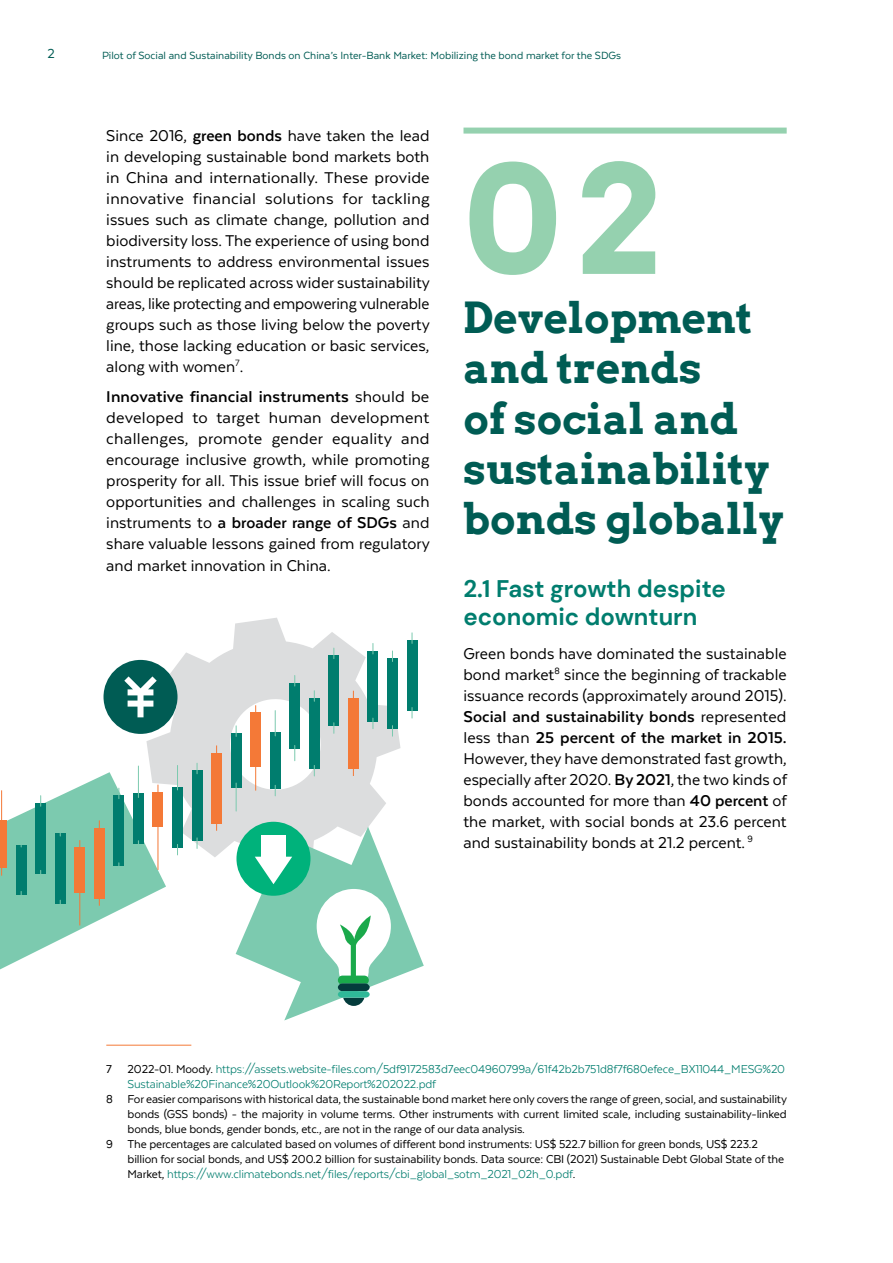
<style>
.page{position:relative;width:893px;height:1263px;background:#fff}
.page>*{position:absolute;margin:0;border:0;box-sizing:border-box;transform-origin:0 0}
.t1{font:700 150px "Arvo";color:#95d1af}
.t2{font:700 42px/50.4px "Arvo";color:#005c54}
.t3{font:700 24px/28.5px "DM Sans";color:#007d6e}
.t4{font:18px/21px "Texta";color:#000;text-align:justify}
.t5{font:15px "Texta";color:#005c54}
.t6{font:13.2px "Texta";letter-spacing:-.01em;color:#000}
.t7{font:13.2px/15px "Texta";letter-spacing:-.01em;color:#007d6e}
.t8{font:12px "Texta";color:#005c54}
.s1{font-weight:700}
.s2{color:#000}
</style>
<div class="page">
<hr style="left:106px;top:1045px;width:85px;height:1px;background:#f47937">
<div style="left:463px;top:128px;width:324px;height:6px;background:#95d1af"></div>
<svg style="left:146px;top:618px;width:254px;height:239px;fill:#dcddde"></svg>
<hr style="left:138px;top:766px;width:1px;height:31px;background:#7ccaaf">
<div style="left:172px;top:787px;width:11px;height:60px;background:#007d6e"></div>
<svg style="left:177px;top:765px;width:1px;height:25px"></svg>
<div style="left:192px;top:771px;width:10px;height:70px;background:#007d6e"></div>
<div style="left:231px;top:733px;width:10px;height:55px;background:#007d6e"></div>
<svg style="left:236px;top:783px;width:1px;height:28px"></svg>
<div style="left:270px;top:732px;width:11px;height:56px;background:#007d6e"></div>
<svg style="left:275px;top:711px;width:1px;height:25px"></svg>
<div style="left:289px;top:683px;width:11px;height:65px;background:#007d6e"></div>
<svg style="left:294px;top:745px;width:1px;height:16px"></svg>
<div style="left:309px;top:698px;width:11px;height:70px;background:#007d6e"></div>
<div style="left:329px;top:656px;width:10px;height:70px;background:#007d6e"></div>
<div style="left:368px;top:651px;width:10px;height:70px;background:#007d6e"></div>
<div style="left:387px;top:658px;width:11px;height:71px;background:#007d6e"></div>
<div style="left:407px;top:640px;width:10px;height:70px;background:#007d6e"></div>
<svg style="left:0;top:772px;width:166px;height:197px"></svg>
<hr style="left:158px;top:824px;width:1px;height:46px;background:#f47937">
<div style="left:211px;top:753px;width:11px;height:70px;background:#f47937"></div>
<div style="left:250px;top:713px;width:11px;height:54px;background:#f47937"></div>
<svg style="left:255px;top:767px;width:1px;height:23px"></svg>
<div style="left:348px;top:698px;width:11px;height:70px;background:#f47937"></div>
<div style="left:104px;top:660px;width:73px;height:74px;background:#005c54;border-radius:50%"></div>
<svg style="left:124px;top:676px;width:33px;height:41px"></svg>
<div style="left:236px;top:822px;width:74px;height:74px;background:#00b27b;border-radius:50%"></div>
<svg style="left:236px;top:827px;width:188px;height:193px"></svg>
<p class="t5" style="left:47px;top:46px;width:9px">2</p>
<p class="t8" style="left:102px;top:49px;width:521px">Pilot of Social and Sustainability Bonds on China’s Inter-Bank Market: Mobilizing the bond market for the SDGs</p>
<p class="t4" style="left:106px;top:125px;width:325px">Since 2016, <span class="s1">green bonds</span> have taken the lead in developing sustainable bond markets both in China and internationally. These provide innovative financial solutions for tackling issues such as climate change, pollution and biodiversity loss. The experience of using bond instruments to address environmental issues should be replicated across wider sustainability areas, like protecting and empowering vulnerable groups such as those living below the poverty line, those lacking education or basic services, along with women<sup>7</sup>.</p>
<p class="t4" style="left:106px;top:386px;width:325px"><span class="s1">Innovative financial instruments</span> should be developed to target human development challenges, promote gender equality and encourage inclusive growth, while promoting prosperity for all. This issue brief will focus on opportunities and challenges in scaling such instruments to <span class="s1">a broader range of SDGs</span> and share valuable lessons gained from regulatory and market innovation in China.</p>
<h1 class="t1" style="left:463px;top:126px;width:198px">02</h1>
<h2 class="t2" style="left:463px;top:292px;width:322px">Development and trends<br>of social and sustainability bonds globally</h2>
<h3 class="t3" style="left:463px;top:574px;width:264px">2.1 Fast growth despite economic downturn</h3>
<p class="t4" style="left:463px;top:643px;width:325px">Green bonds have dominated the sustainable bond market<sup>8</sup> since the beginning of trackable issuance records (approximately around 2015).<br><span class="s1">Social and sustainability bonds</span> represented less than <span class="s1">25 percent of the market in 2015.<br></span>However, they have demonstrated fast growth, especially after 2020. <span class="s1">By 2021</span>, the two kinds of bonds accounted for more than <span class="s1">40 percent</span> of the market, with social bonds at 23.6 percent and sustainability bonds at 21.2 percent. <sup>9</sup></p>
<p class="t7" style="left:128px;top:1061px;width:659px;text-indent:-21px"><span class="s2">7 2022-01. Moody.</span> https://assets.website-files.com/5df9172583d7eec04960799a/61f42b2b751d8f7f680efece_BX11044_MESG%20<br>Sustainable%20Finance%20Outlook%20Report%202022.pdf</p>
<p class="t6" style="left:106px;top:1092px;width:682px">8 For easier comparisons with historical data, the sustainable bond market here only covers the range of green, social, and sustainability</p>
<p class="t6" style="left:128px;top:1107px;width:661px">bonds (GSS bonds) - the majority in volume terms. Other instruments with current limited scale, including sustainability-linked</p>
<p class="t6" style="left:128px;top:1122px;width:399px">bonds, blue bonds, gender bonds, etc., are not in the range of our data analysis.</p>
<p class="t6" style="left:106px;top:1137px;width:653px">9 The percentages are calculated based on volumes of different bond instruments: US$ 522.7 billion for green bonds, US$ 223.2</p>
<p class="t6" style="left:128px;top:1152px;width:658px">billion for social bonds, and US$ 200.2 billion for sustainability bonds. Data source: CBI (2021) Sustainable Debt Global State of the</p>
<p class="t7" style="left:128px;top:1166px;width:450px"><span class="s2">Market,</span> https://www.climatebonds.net/files/reports/cbi_global_sotm_2021_02h_0.pdf<span class="s2">.</span></p>
</div>
